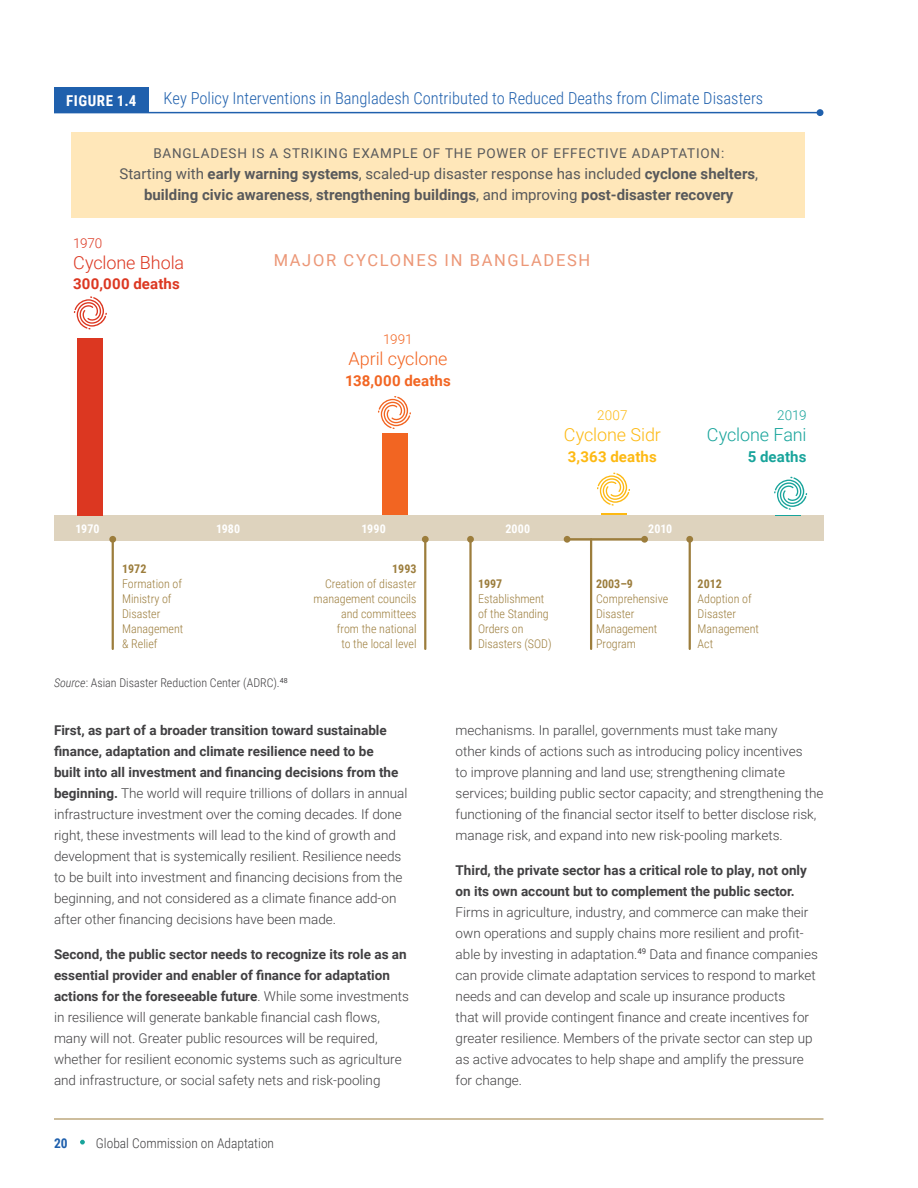
<style>
.page{position:relative;width:918px;height:1188px;background:#fff}
.page>*{position:absolute;margin:0;border:0;box-sizing:border-box;transform-origin:0 0}
.t1{font:300 18px "Roboto";letter-spacing:-.005em;color:#dc3721}
.t2{font:300 18px "Roboto";letter-spacing:-.005em;color:#f26522}
.t3{font:300 18px "Roboto";letter-spacing:-.005em;color:#fdb913}
.t4{font:300 18px "Roboto";letter-spacing:-.005em;color:#18a49b}
.t5{font:300 16.5px "Roboto Condensed";color:#1f60ad}
.t6{font:16.5px "Roboto";letter-spacing:.1em;color:#ec9777}
.t7{font:700 15px/21px "Roboto";color:#58595b;text-align:center}
.t8{font:700 15px "Roboto";letter-spacing:.01em;color:#dc3721}
.t9{font:700 15px "Roboto";letter-spacing:.01em;color:#f26522}
.t10{font:700 15px "Roboto";letter-spacing:.01em;color:#fdb913}
.t11{font:700 15px "Roboto Condensed";letter-spacing:.035em;color:#fff}
.t12{font:700 15px "Roboto";letter-spacing:.01em;color:#18a49b}
.t13{font:300 13.5px/21px "Roboto";color:#414042}
.t14{font:700 13.5px/21px "Roboto";color:#414042}
.t15{font:13.5px "Roboto";letter-spacing:.06em;color:#58595b}
.t16{font:300 13.5px "Roboto Condensed";color:#414042}
.t17{font:300 13.5px "Roboto";color:#dc3721}
.t18{font:300 13.5px "Roboto";color:#f26522}
.t19{font:300 13.5px "Roboto";color:#fdb913}
.t20{font:300 13.5px "Roboto";color:#18a49b}
.t21{font:700 13.5px "Roboto Condensed";color:#1f60ad}
.t22{font:300 12px/15px "Roboto Condensed";color:#9c7d3c}
.t23{font:300 12px "Roboto Condensed";color:#414042}
.t24{font:700 12px "Roboto Condensed";color:#9c7d3c}
.t25{font:700 12px "Roboto Condensed";letter-spacing:.01em;color:#fff}
.s1{font-weight:400}
.s2{font-style:italic}
.s3{font-weight:700}
</style>
<div class="page">
<div style="left:54px;top:87px;width:94px;height:26px;background:#1f60ad"></div>
<hr style="left:54px;top:112px;width:766px;height:1px;background:#1f60ad">
<div style="left:817px;top:109px;width:7px;height:7px;background:#1f60ad;border-radius:50%"></div>
<div style="left:72px;top:132px;width:733px;height:86px;background:#ffe7b9"></div>
<div style="left:54px;top:515px;width:770px;height:26px;background:#ded3be"></div>
<hr style="left:601px;top:513px;width:26px;height:2px;background:#fdb913">
<div style="left:382px;top:434px;width:26px;height:81px;background:#f26522"></div>
<div style="left:77px;top:338px;width:25px;height:177px;background:#dc3721"></div>
<hr style="left:112px;top:539px;width:2px;height:110px;background:#9c7d3c">
<div style="left:109px;top:536px;width:7px;height:7px;background:#9c7d3c;border-radius:50%"></div>
<hr style="left:424px;top:539px;width:2px;height:110px;background:#9c7d3c">
<div style="left:422px;top:536px;width:7px;height:7px;background:#9c7d3c;border-radius:50%"></div>
<hr style="left:469px;top:539px;width:3px;height:110px;background:#9c7d3c">
<div style="left:467px;top:536px;width:7px;height:7px;background:#9c7d3c;border-radius:50%"></div>
<hr style="left:590px;top:539px;width:2px;height:110px;background:#9c7d3c">
<hr style="left:567px;top:538px;width:78px;height:2px;background:#9c7d3c">
<div style="left:641px;top:536px;width:7px;height:7px;background:#9c7d3c;border-radius:50%"></div>
<div style="left:564px;top:536px;width:7px;height:7px;background:#9c7d3c;border-radius:50%"></div>
<hr style="left:689px;top:539px;width:2px;height:110px;background:#9c7d3c">
<div style="left:686px;top:536px;width:7px;height:7px;background:#9c7d3c;border-radius:50%"></div>
<svg style="left:74px;top:296px;width:33px;height:34px"></svg>
<svg style="left:378px;top:396px;width:33px;height:33px"></svg>
<svg style="left:597px;top:473px;width:33px;height:33px"></svg>
<svg style="left:774px;top:477px;width:33px;height:33px"></svg>
<svg style="left:80px;top:1140px;width:5px;height:5px"></svg>
<hr style="left:54px;top:1119px;width:770px;height:1px;background:#9c7d3c">
<p class="t11" style="left:66px;top:90px;width:72px">FIGURE 1.4</p>
<p class="t5" style="left:164px;top:87px;width:601px">Key Policy Interventions in Bangladesh Contributed to Reduced Deaths from Climate Disasters</p>
<p class="t15" style="left:153px;top:144px;width:572px">BANGLADESH IS A STRIKING EXAMPLE OF THE POWER OF EFFECTIVE ADAPTATION:</p>
<p class="t7" style="left:119px;top:163px;width:640px"><span class="s1">Starting with</span> early warning systems<span class="s1">, scaled-up disaster response has included</span> cyclone shelters<span class="s1">, </span>building civic awareness<span class="s1">,</span> strengthening buildings<span class="s1">, and improving</span> post-disaster recovery</p>
<p class="t17" style="left:73px;top:233px;width:31px">1970</p>
<h1 class="t1" style="left:73px;top:250px;width:113px">Cyclone Bhola</h1>
<p class="t8" style="left:73px;top:273px;width:108px">300,000 deaths</p>
<p class="t6" style="left:274px;top:248px;width:318px">MAJOR CYCLONES IN BANGLADESH</p>
<p class="t18" style="left:383px;top:330px;width:31px">1991</p>
<h1 class="t2" style="left:349px;top:346px;width:100px">April cyclone</h1>
<p class="t9" style="left:345px;top:370px;width:107px">138,000 deaths</p>
<p class="t19" style="left:597px;top:406px;width:32px">2007</p>
<h1 class="t3" style="left:564px;top:422px;width:99px">Cyclone Sidr</h1>
<p class="t10" style="left:568px;top:446px;width:90px">3,363 deaths</p>
<p class="t25" style="left:76px;top:520px;width:26px">1970</p>
<p class="t25" style="left:216px;top:520px;width:26px">1980</p>
<p class="t25" style="left:362px;top:520px;width:26px">1990</p>
<p class="t25" style="left:505px;top:520px;width:26px">2000</p>
<p class="t24" style="left:122px;top:560px;width:26px">1972</p>
<p class="t22" style="left:122px;top:576px;width:63px">Formation of<br>Ministry of<br>Disaster<br>Management &amp; Relief</p>
<p class="t24" style="left:392px;top:560px;width:26px">1993</p>
<p class="t22" style="left:314px;top:576px;width:104px;text-align:right">Creation of disaster management councils and committees<br>from the national<br>to the local level</p>
<p class="t24" style="left:478px;top:575px;width:26px">1997</p>
<p class="t22" style="left:478px;top:591px;width:75px">Establishment of the Standing<br>Orders on<br>Disasters (SOD)</p>
<p class="t25" style="left:648px;top:520px;width:26px">2010</p>
<p class="t24" style="left:596px;top:575px;width:38px">2003–9</p>
<p class="t22" style="left:596px;top:591px;width:74px">Comprehensive<br>Disaster<br>Management<br>Program</p>
<p class="t20" style="left:777px;top:406px;width:31px">2019</p>
<h1 class="t4" style="left:707px;top:422px;width:101px">Cyclone Fani</h1>
<p class="t12" style="left:748px;top:446px;width:60px">5 deaths</p>
<p class="t24" style="left:698px;top:575px;width:26px">2012</p>
<p class="t22" style="left:698px;top:591px;width:63px">Adoption of<br>Disaster<br>Management<br>Act</p>
<p class="t23" style="left:54px;top:674px;width:235px"><span class="s2">Source</span>: Asian Disaster Reduction Center (ADRC).<sup>48</sup></p>
<p class="t13" style="left:54px;top:720px;width:355px"><span class="s3">First, as part of a broader transition toward sustainable finance, adaptation and climate resilience need to be<br>built into all investment and financing decisions from the beginning.</span> The world will require trillions of dollars in annual infrastructure investment over the coming decades. If done right, these investments will lead to the kind of growth and development that is systemically resilient. Resilience needs to be built into investment and financing decisions from the beginning, and not considered as a climate finance add-on after other financing decisions have been made.</p>
<p class="t13" style="left:54px;top:943px;width:357px"><span class="s3">Second, the public sector needs to recognize its role as an essential provider and enabler of finance for adaptation actions for the foreseeable future</span>. While some investments in resilience will generate bankable financial cash flows, many will not. Greater public resources will be required, whether for resilient economic systems such as agriculture and infrastructure, or social safety nets and risk-pooling</p>
<p class="t21" style="left:54px;top:1133px;width:15px">20</p>
<p class="t16" style="left:96px;top:1133px;width:180px">Global Commission on Adaptation</p>
<p class="t13" style="left:456px;top:720px;width:369px">mechanisms. In parallel, governments must take many<br>other kinds of actions such as introducing policy incentives<br>to improve planning and land use; strengthening climate services; building public sector capacity; and strengthening the functioning of the financial sector itself to better disclose risk, manage risk, and expand into new risk-pooling markets.</p>
<p class="t14" style="left:456px;top:859px;width:353px">Third, the private sector has a critical role to play, not only on its own account but to complement the public sector.</p>
<p class="t13" style="left:456px;top:901px;width:364px">Firms in agriculture, industry, and commerce can make their own operations and supply chains more resilient and profit&shy;able by investing in adaptation.<sup>49</sup> Data and finance companies can provide climate adaptation services to respond to market needs and can develop and scale up insurance products<br>that will provide contingent finance and create incentives for greater resilience. Members of the private sector can step up as active advocates to help shape and amplify the pressure for change.</p>
</div>
